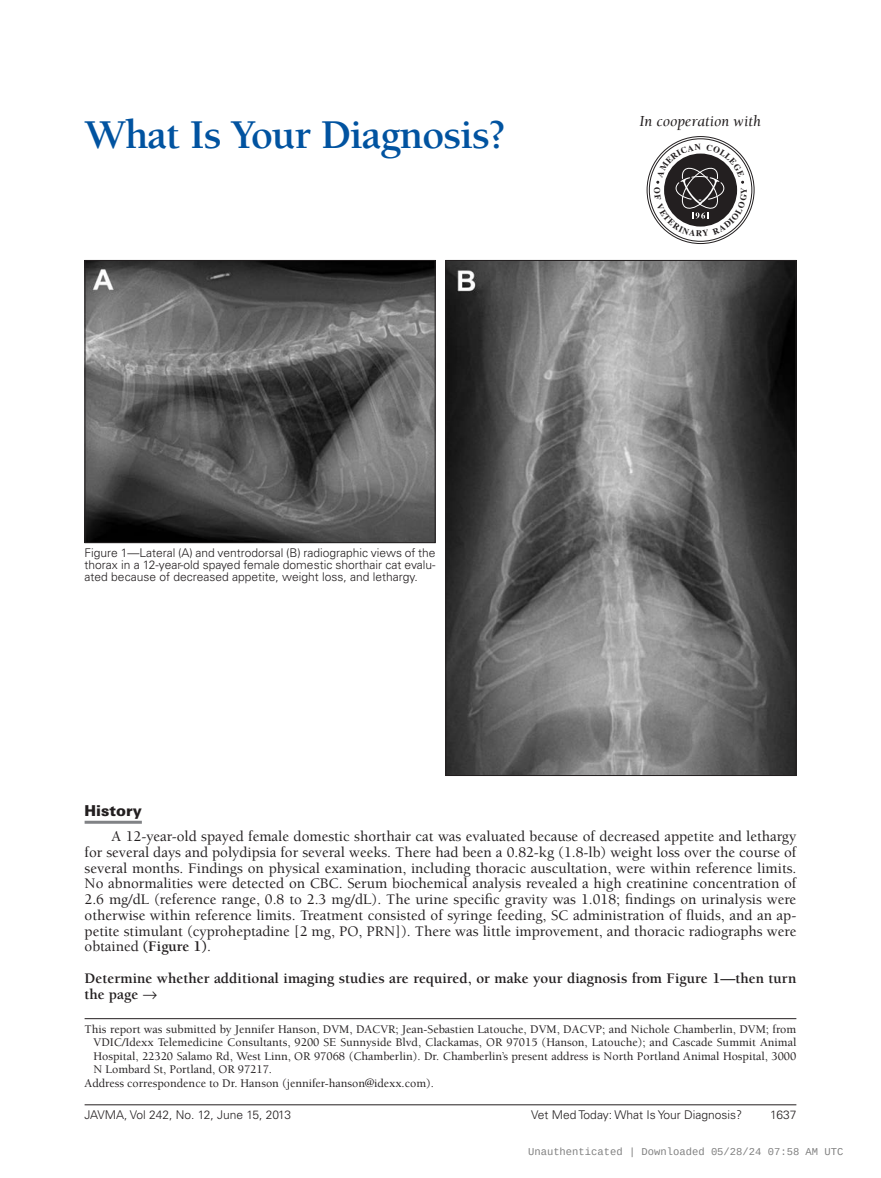
<style>
.page{position:relative;width:881px;height:1178px;background:#fff}
.page>*{position:absolute;margin:0;border:0;box-sizing:border-box;transform-origin:0 0}
.t1{font:700 42px "Berkeley";letter-spacing:-.02em;color:#0153a0}
.t2{font:italic 15.75px "Berkeley";color:#231f20}
.t3{font:500 15px/15.8px "Berkeley";color:#231f20;text-align:justify}
.t4{font:700 15px/15.8px "Berkeley";color:#231f20}
.t5{font:900 15px "Univers";color:#231f20}
.t6{font:500 12px "Berkeley";color:#231f20}
.t7{font:300 12px/12px "Univers";color:#231f20;text-align:justify}
.t8{font:10.5px "Liberation Mono";color:rgb(0 0 0/.5)}
.s1{font-weight:700}
</style>
<div class="page">
<hr style="left:85px;top:1104px;width:711px;height:1px;background:#231f20">
<hr style="left:85px;top:820px;width:57px;height:3px;background:#808285">
<hr style="left:85px;top:1017px;width:711px;height:1px;background:#231f20">
<img style="left:87px;top:262px;width:346px;height:279px">
<div style="left:85px;top:260px;width:350px;height:283px;border:1px solid #231f20"></div>
<img style="left:447px;top:262px;width:347px;height:511px">
<svg style="left:646px;top:136px;width:108px;height:108px"></svg>
<h1 class="t1" style="left:85px;top:113px;width:423px">What Is Your Diagnosis?</h1>
<p class="t2" style="left:639px;top:112px;width:123px">In cooperation with</p>
<p class="t7" style="left:85px;top:546px;width:352px">Figure 1—Lateral (A) and ventrodorsal (B) radiographic views of the thorax in a 12-year-old spayed female domestic shorthair cat evalu&shy;ated because of decreased appetite, weight loss, and lethargy.</p>
<p class="t5" style="left:85px;top:801px;width:59px">History</p>
<p class="t3" style="left:85px;top:828px;width:713px;text-indent:27px">A 12-year-old spayed female domestic shorthair cat was evaluated because of decreased appetite and lethargy for several days and polydipsia for several weeks. There had been a 0.82-kg (1.8-lb) weight loss over the course of several months. Findings on physical examination, including thoracic auscultation, were within reference limits.<br>No abnormalities were detected on CBC. Serum biochemical analysis revealed a high creatinine concentration of 2.6 mg/dL (reference range, 0.8 to 2.3 mg/dL). The urine specific gravity was 1.018; findings on urinalysis were otherwise within reference limits. Treatment consisted of syringe feeding, SC administration of fluids, and an ap&shy;petite stimulant (cyproheptadine [2 mg, PO, PRN]). There was little improvement, and thoracic radiographs were obtained <span class="s1">(Figure 1)</span>.</p>
<p class="t4" style="left:85px;top:970px;width:713px">Determine whether additional imaging studies are required, or make your diagnosis from Figure 1—then turn the page →</p>
<p class="t6" style="left:85px;top:1022px;width:712px">This report was submitted by Jennifer Hanson, DVM, DACVR; Jean-Sebastien Latouche, DVM, DACVP; and Nichole Chamberlin, DVM; from</p>
<p class="t6" style="left:94px;top:1035px;width:703px">VDIC/Idexx Telemedicine Consultants, 9200 SE Sunnyside Blvd, Clackamas, OR 97015 (Hanson, Latouche); and Cascade Summit Animal</p>
<p class="t6" style="left:94px;top:1049px;width:704px">Hospital, 22320 Salamo Rd, West Linn, OR 97068 (Chamberlin). Dr. Chamberlin’s present address is North Portland Animal Hospital, 3000</p>
<p class="t6" style="left:94px;top:1062px;width:180px">N Lombard St, Portland, OR 97217.</p>
<p class="t6" style="left:85px;top:1076px;width:350px">Address correspondence to Dr. Hanson (jennifer-hanson@idexx.com).</p>
<p class="t7" style="left:85px;top:1108px;width:208px">JAVMA, Vol 242, No. 12, June 15, 2013</p>
<p class="t7" style="left:531px;top:1108px;width:212px">Vet Med Today: What Is Your Diagnosis?</p>
<p class="t7" style="left:769px;top:1108px;width:28px">1637</p>
<p class="t8" style="left:528px;top:1146px;width:316px">Unauthenticated | Downloaded 05/28/24 07:58 AM UTC</p>
</div>
